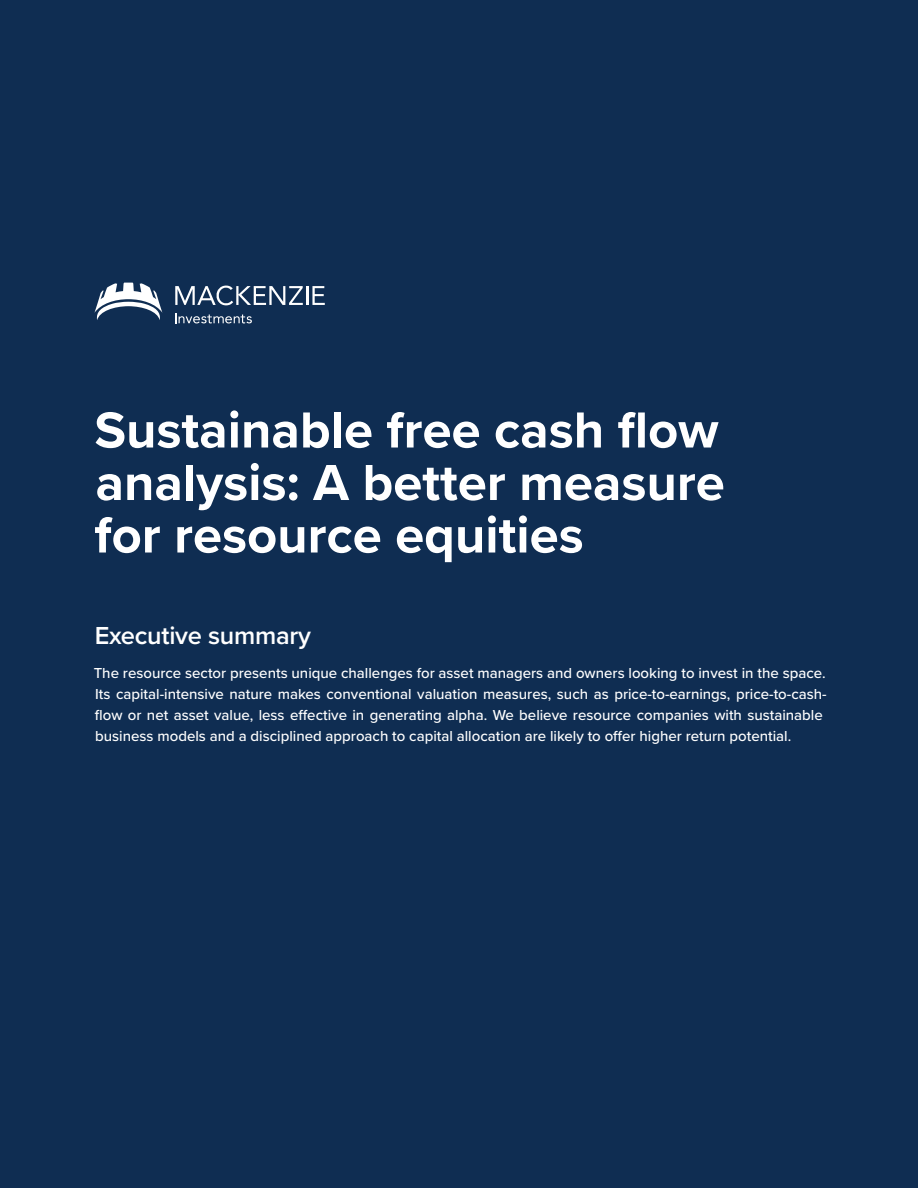
<style>
.page{position:relative;width:918px;height:1188px;background:#0f2d52}
.page>*{position:absolute;margin:0;border:0;box-sizing:border-box;transform-origin:0 0}
.t1{font:700 52.5px/52.5px "Proxima Nova";color:#fff;text-align:justify}
.t2{font:600 25.5px "Proxima Nova";letter-spacing:-.01em;color:#fff}
.Body{font:500 15px/21px "Proxima Nova";color:#fff}
</style>
<div class="page">
<svg style="left:175px;top:286px;width:150px;height:19px"></svg>
<svg style="left:175px;top:313px;width:77px;height:10px"></svg>
<svg style="left:94px;top:283px;width:68px;height:37px"></svg>
<h1 class="t1" style="left:94px;top:403px;width:632px">Sustainable free cash flow analysis: A better measure for resource equities</h1>
<h2 class="t2" style="left:95px;top:616px;width:218px">Executive summary</h2>
<p class="Body" style="left:94px;top:662px;width:735px">The resource sector presents unique challenges for asset managers and owners looking to invest in the space.<br>Its capital-intensive nature makes conventional valuation measures, such as price-to-earnings, price-to-cash&shy;flow or net asset value, less effective in generating alpha. We believe resource companies with sustainable business models and a disciplined approach to capital allocation are likely to offer higher return potential.</p>
</div>
